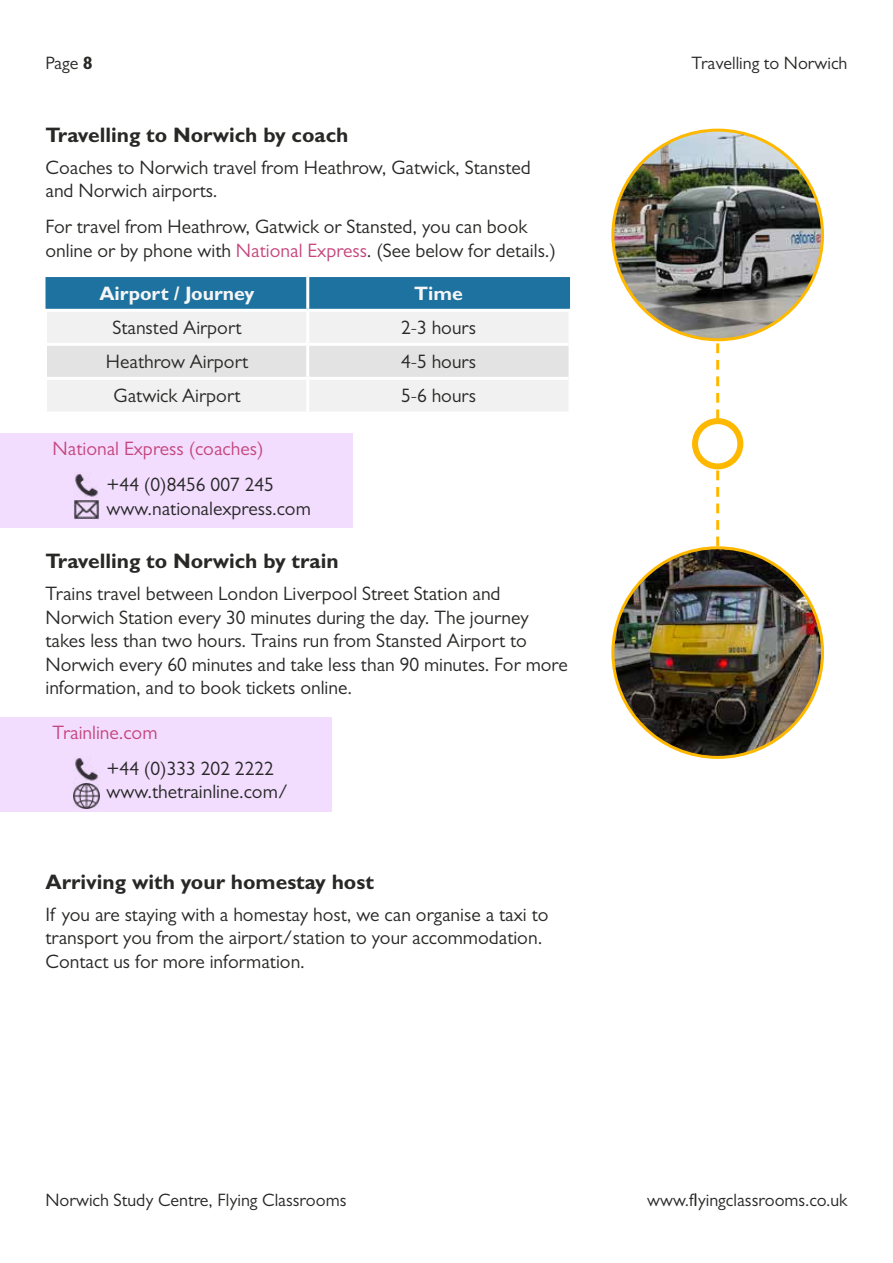
<style>
.page{position:relative;width:893px;height:1263px;background:#fff}
.page>*{position:absolute;margin:0;border:0;box-sizing:border-box;transform-origin:0 0}
.t1{font:700 21px "Gill Sans Std";color:#282827}
.t2{font:19.5px/23.4px "Gill Sans";color:#282827}
.t3{font:19.5px "Gill Sans";color:#c4467d}
.t4{font:700 19.5px "Gill Sans Std";color:#f6f6f6}
.t5{font:18px "Gill Sans";color:#282827}
.s1{font-family:"Gill Sans Std";font-weight:700}
.s2{color:#c4467d}
</style>
<div class="page">
<div style="left:47px;top:277px;width:521px;height:32px;background:#1e72a0"></div>
<div style="left:47px;top:312px;width:521px;height:99px;background:#f1f1f1"></div>
<div style="left:47px;top:346px;width:521px;height:31px;background:#e3e3e3"></div>
<hr style="left:45px;top:277px;width:2px;height:32px;background:#1e72a0">
<hr style="left:568px;top:277px;width:2px;height:32px;background:#1e72a0">
<hr style="left:306px;top:277px;width:3px;height:32px;background:#fff">
<hr style="left:306px;top:312px;width:3px;height:31px;background:#fff">
<hr style="left:47px;top:343px;width:261px;height:3px;background:#fff">
<hr style="left:308px;top:343px;width:260px;height:3px;background:#fff">
<hr style="left:306px;top:346px;width:3px;height:31px;background:#fff">
<hr style="left:47px;top:377px;width:261px;height:3px;background:#fff">
<hr style="left:308px;top:377px;width:260px;height:3px;background:#fff">
<hr style="left:306px;top:380px;width:3px;height:32px;background:#fff">
<div style="left:0;top:434px;width:353px;height:94px;background:#f3ddff"></div>
<img style="left:74px;top:501px;width:25px;height:18px">
<img style="left:75px;top:474px;width:23px;height:23px">
<div style="left:0;top:718px;width:331px;height:94px;background:#f3ddff"></div>
<img style="left:74px;top:784px;width:25px;height:25px">
<img style="left:75px;top:758px;width:23px;height:23px">
<svg style="left:716px;top:343px;width:3px;height:75px"></svg>
<svg style="left:716px;top:470px;width:3px;height:76px"></svg>
<img style="left:613px;top:548px;width:209px;height:209px;border-radius:105px">
<div style="left:692px;top:418px;width:51px;height:51px;border:6px solid #ffb800;border-radius:50%"></div>
<img style="left:613px;top:130px;width:209px;height:210px;border-radius:105px">
<hr style="left:892px;top:536px;width:1px;height:727px;background:#ffb800">
<p class="t5" style="left:45px;top:53px;width:49px">Page <span class="s1">8</span></p>
<p class="t5" style="left:691px;top:53px;width:158px">Travelling to Norwich</p>
<p class="t1" style="left:45px;top:122px;width:304px">Travelling to Norwich by coach</p>
<p class="t2" style="left:45px;top:155px;width:487px">Coaches to Norwich travel from Heathrow, Gatwick, Stansted and Norwich airports.</p>
<p class="t2" style="left:45px;top:215px;width:512px">For travel from Heathrow, Gatwick or Stansted, you can book online or by phone with <span class="s2">National Express</span>. (See below for details.)</p>
<p class="t4" style="left:99px;top:282px;width:157px">Airport / Journey</p>
<p class="t4" style="left:414px;top:282px;width:50px">Time</p>
<p class="t2" style="left:112px;top:316px;width:131px">Stansted Airport</p>
<p class="t2" style="left:401px;top:316px;width:77px">2-3 hours</p>
<p class="t2" style="left:106px;top:350px;width:144px">Heathrow Airport</p>
<p class="t2" style="left:401px;top:350px;width:77px">4-5 hours</p>
<p class="t2" style="left:114px;top:384px;width:128px">Gatwick Airport</p>
<p class="t2" style="left:401px;top:384px;width:77px">5-6 hours</p>
<p class="t3" style="left:53px;top:437px;width:212px">National Express (coaches)</p>
<p class="t2" style="left:107px;top:473px;width:206px">+44 (0)8456 007 245 www.nationalexpress.com</p>
<p class="t1" style="left:45px;top:549px;width:295px">Travelling to Norwich by train</p>
<p class="t2" style="left:45px;top:582px;width:524px">Trains travel between London Liverpool Street Station and Norwich Station every 30 minutes during the day. The journey takes less than two hours. Trains run from Stansted Airport to Norwich every 60 minutes and take less than 90 minutes. For more information, and to book tickets online.</p>
<p class="t3" style="left:53px;top:721px;width:106px">Trainline.com</p>
<p class="t2" style="left:107px;top:757px;width:183px">+44 (0)333 202 2222 www.thetrainline.com/</p>
<p class="t1" style="left:45px;top:869px;width:330px">Arriving with your homestay host</p>
<p class="t2" style="left:45px;top:902px;width:505px">If you are staying with a homestay host, we can organise a taxi to transport you from the airport/station to your accommodation.<br>Contact us for more information.</p>
<p class="t5" style="left:45px;top:1189px;width:302px">Norwich Study Centre, Flying Classrooms</p>
<p class="t5" style="left:647px;top:1189px;width:202px">www.flyingclassrooms.co.uk</p>
</div>
